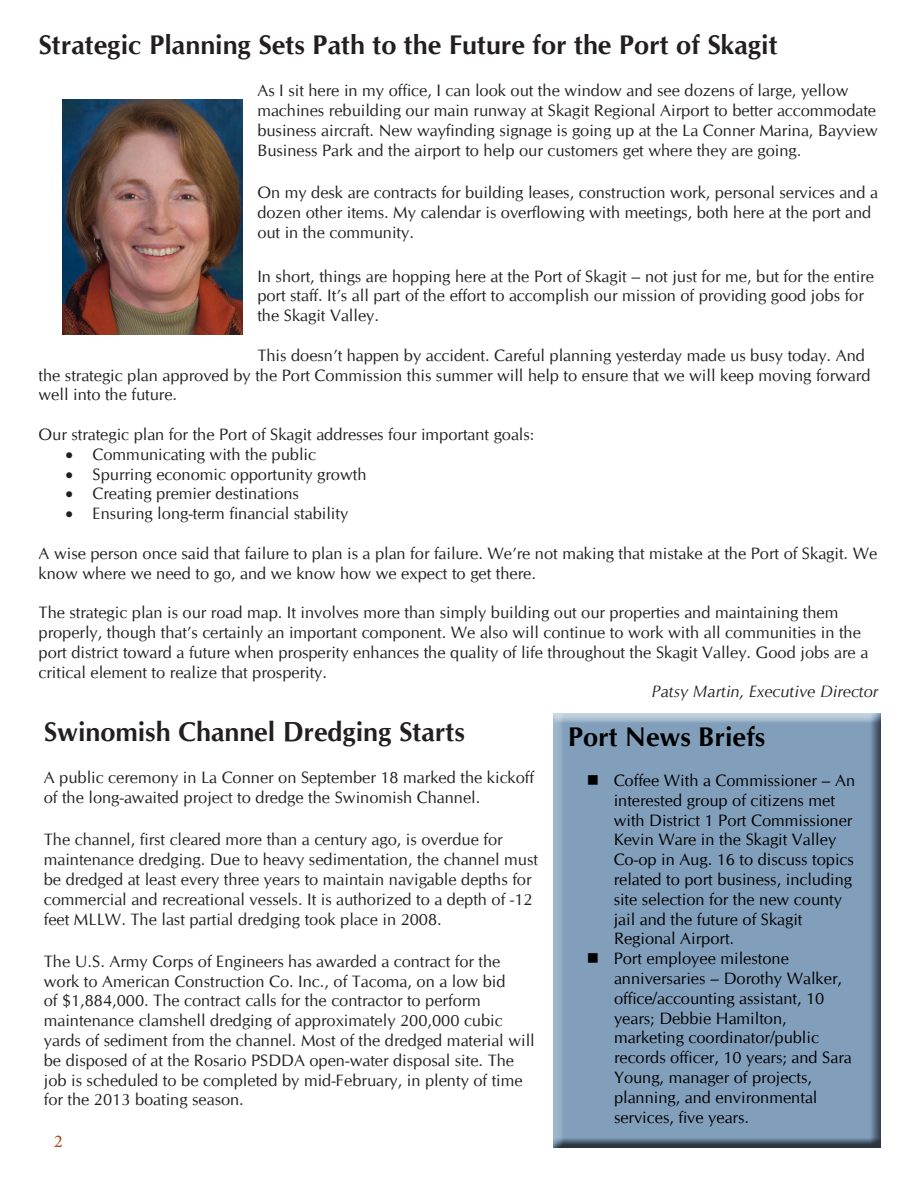
<style>
.page{position:relative;width:918px;height:1188px;background:#fff}
.page>*{position:absolute;margin:0;border:0;box-sizing:border-box;transform-origin:0 0}
.Heading_1{font:700 27px "CG Omega";color:#231f20}
.t1{font:700 27px "CG Omega";color:#000}
.t2{font:18px "Minion Pro";color:#aa450f}
.Heading_1-2{font:16.5px/19.8px "CG Omega";color:#231f20}
.t3{font:16.5px/19.8px "CG Omega";color:#000}
.t4{font:italic 16.5px "CG Omega";color:#231f20}
</style>
<div class="page">
<img style="left:62px;top:99px;width:180px;height:236px">
<div style="left:547px;top:711px;width:339px;height:438px;background:#231f20;opacity:.75"></div>
<svg style="left:599px;top:786px;width:17px;height:1px"></svg>
<svg style="left:599px;top:964px;width:17px;height:1px"></svg>
<p class="Heading_1" style="left:39px;top:28px;width:741px">Strategic Planning Sets Path to the Future for the Port of Skagit</p>
<p class="Heading_1-2" style="left:257px;top:81px;width:622px">As I sit here in my office, I can look out the window and see dozens of large, yellow machines rebuilding our main runway at Skagit Regional Airport to better accommodate business aircraft. New wayfinding signage is going up at the La Conner Marina, Bayview Business Park and the airport to help our customers get where they are going.</p>
<p class="Heading_1-2" style="left:257px;top:183px;width:622px">On my desk are contracts for building leases, construction work, personal services and a dozen other items. My calendar is overflowing with meetings, both here at the port and out in the community.</p>
<p class="Heading_1-2" style="left:257px;top:266px;width:618px">In short, things are hopping here at the Port of Skagit -- not just for me, but for the entire port staff. It’s all part of the effort to accomplish our mission of providing good jobs for the Skagit Valley.</p>
<p class="Heading_1-2" style="left:39px;top:346px;width:833px;text-indent:219px">This doesn’t happen by accident. Careful planning yesterday made us busy today. And the strategic plan approved by the Port Commission this summer will help to ensure that we will keep moving forward well into the future.</p>
<p class="Heading_1-2" style="left:39px;top:425px;width:497px">Our strategic plan for the Port of Skagit addresses four important goals:</p>
<p class="Heading_1-2" style="left:66px;top:445px;width:252px">• Communicating with the public</p>
<p class="Heading_1-2" style="left:66px;top:464px;width:302px">• Spurring economic opportunity growth</p>
<p class="Heading_1-2" style="left:66px;top:484px;width:235px">• Creating premier destinations</p>
<p class="Heading_1-2" style="left:66px;top:504px;width:284px">• Ensuring long-term financial stability</p>
<p class="Heading_1-2" style="left:39px;top:544px;width:840px">A wise person once said that failure to plan is a plan for failure. We’re not making that mistake at the Port of Skagit. We know where we need to go, and we know how we expect to get there.</p>
<p class="Heading_1-2" style="left:39px;top:603px;width:831px">The strategic plan is our road map. It involves more than simply building out our properties and maintaining them properly, though that’s certainly an important component. We also will continue to work with all communities in the port district toward a future when prosperity enhances the quality of life throughout the Skagit Valley. Good jobs are a critical element to realize that prosperity.</p>
<p class="t4" style="left:652px;top:682px;width:228px">Patsy Martin, Executive Director</p>
<p class="Heading_1" style="left:44px;top:715px;width:423px">Swinomish Channel Dredging Starts</p>
<p class="Heading_1-2" style="left:44px;top:768px;width:492px">A public ceremony in La Conner on September 18 marked the kickoff of the long-awaited project to dredge the Swinomish Channel.</p>
<p class="Heading_1-2" style="left:44px;top:830px;width:496px">The channel, first cleared more than a century ago, is overdue for maintenance dredging. Due to heavy sedimentation, the channel must be dredged at least every three years to maintain navigable depths for commercial and recreational vessels. It is authorized to a depth of -12 feet MLLW. The last partial dredging took place in 2008.</p>
<p class="Heading_1-2" style="left:44px;top:952px;width:493px">The U.S. Army Corps of Engineers has awarded a contract for the work to American Construction Co. Inc., of Tacoma, on a low bid<br>of $1,884,000. The contract calls for the contractor to perform maintenance clamshell dredging of approximately 200,000 cubic yards of sediment from the channel. Most of the dredged material will be disposed of at the Rosario PSDDA open-water disposal site. The job is scheduled to be completed by mid-February, in plenty of time for the 2013 boating season.</p>
<h1 class="t1" style="left:568px;top:720px;width:199px">Port News Briefs</h1>
<p class="t3" style="left:614px;top:771px;width:243px;text-indent:-27px">■ Coffee With a Commissioner – An interested group of citizens met with District 1 Port Commissioner<br>Kevin Ware in the Skagit Valley<br>Co-op in Aug. 16 to discuss topics related to port business, including site selection for the new county jail and the future of Skagit<br>Regional Airport.</p>
<p class="t3" style="left:614px;top:949px;width:239px;text-indent:-27px">■ Port employee milestone anniversaries – Dorothy Walker, office/accounting assistant, 10 years; Debbie Hamilton, marketing coordinator/public records officer, 10 years; and Sara<br>Young, manager of projects, planning, and environmental services, five years.</p>
<p class="t2" style="left:54px;top:1129px;width:10px">2</p>
</div>
